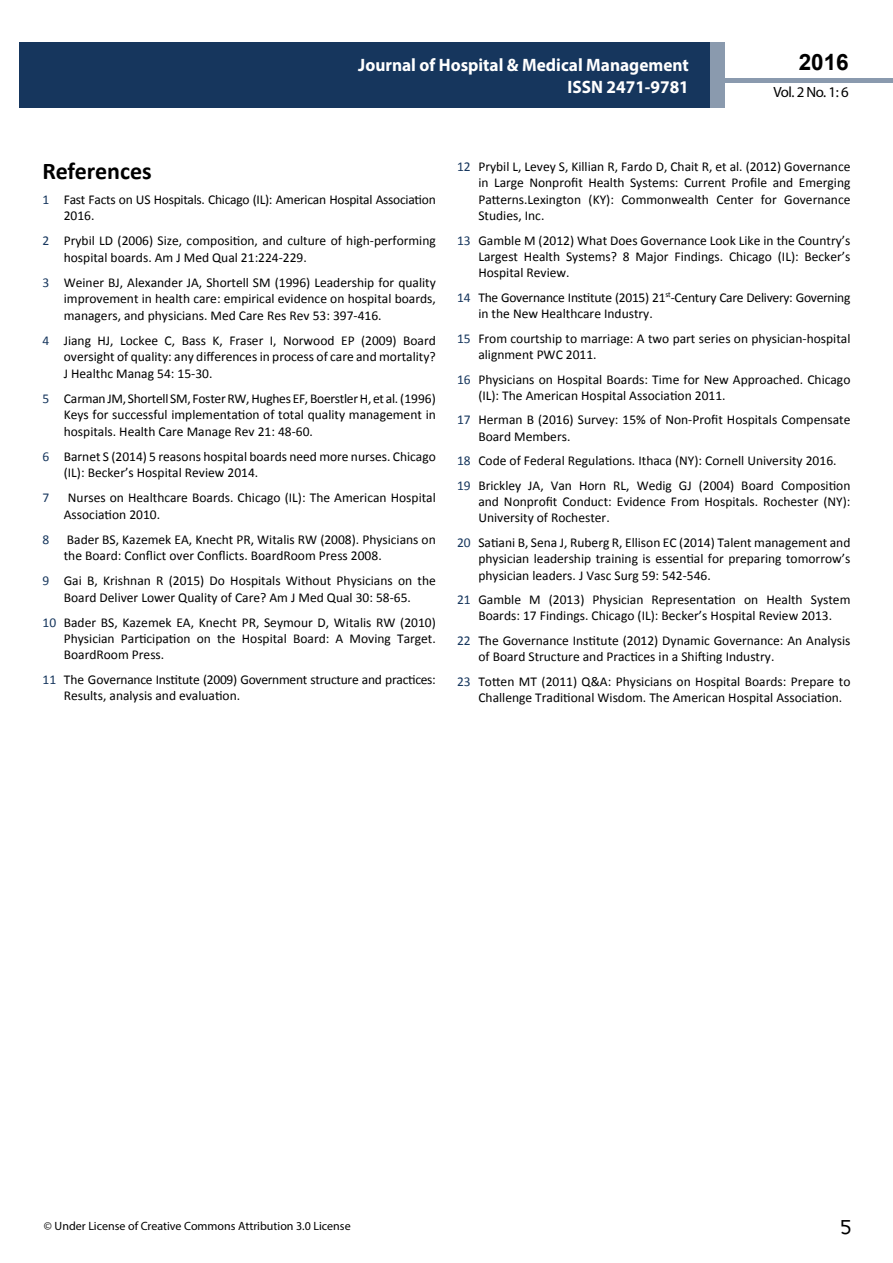
<style>
.page{position:relative;width:893px;height:1263px;background:#fff}
.page>*{position:absolute;margin:0;border:0;box-sizing:border-box;transform-origin:0 0}
.t1{font:25.5px "Tunga";color:#000}
.t2{font:700 24px "Calibri";color:#000}
.t3{font:700 22.5px "Arial";color:#000}
.t4{font:700 18px/21.6px "Myriad Pro";color:#fff;text-align:right;scale:.96 1}
.t5{font:14.85px "Myriad Pro";color:#000}
.t6{font:13.5px/16.2px "Calibri";color:#000}
.t7{font:13.5px/16.2px "Calibri";letter-spacing:-.02em;color:#000}
.t8{font:13.5px "Calibri";color:#16365d}
.t9{font:12px "Myriad Pro";color:#000}
.s1{color:#16365d}
</style>
<div class="page">
<hr style="left:725px;top:78px;width:168px;height:4px;background:#8a9aae">
<div style="left:19px;top:42px;width:690px;height:66px;background:#16365d"></div>
<div style="left:709px;top:42px;width:16px;height:66px;background:#8a9aae"></div>
<h3 class="t4" style="left:517px;top:53px;width:198px">ARCHIVOS DE MEDICINA<br>ISSN 1698-9465</h3>
<h3 class="t3" style="left:799px;top:47px;width:52px">2016</h3>
<h3 class="t4" style="left:358px;top:54px;width:346px">Journal of Hospital &amp; Medical Management<br>ISSN 2471-9781</h3>
<p class="t5" style="left:773px;top:83px;width:77px">Vol. 2 No. 1: 6</p>
<h2 class="t2" style="left:43px;top:156px;width:111px">References</h2>
<p class="t7" style="left:64px;top:191px;width:373px;text-indent:-21px"><span class="s1">1</span> Fast Facts on US Hospitals. Chicago (IL): American Hospital Association<br>2016.</p>
<p class="t6" style="left:64px;top:232px;width:374px;text-indent:-21px"><span class="s1">2</span> Prybil LD (2006) Size, composition, and culture of high-performing hospital boards. Am J Med Qual 21:224-229.</p>
<p class="t6" style="left:64px;top:274px;width:374px;text-align:justify;text-indent:-21px"><span class="s1">3</span> Weiner BJ, Alexander JA, Shortell SM (1996) Leadership for quality improvement in health care: empirical evidence on hospital boards, managers, and physicians. Med Care Res Rev 53: 397-416.</p>
<p class="t6" style="left:64px;top:332px;width:374px;text-align:justify;text-indent:-21px"><span class="s1">4</span> Jiang HJ, Lockee C, Bass K, Fraser I, Norwood EP (2009) Board oversight of quality: any differences in process of care and mortality?<br>J Healthc Manag 54: 15-30.</p>
<p class="t6" style="left:64px;top:390px;width:374px;text-align:justify;text-indent:-21px"><span class="s1">5</span> Carman JM, Shortell SM, Foster RW, Hughes EF, Boerstler H, et al. (1996)<br>Keys for successful implementation of total quality management in hospitals. Health Care Manage Rev 21: 48-60.</p>
<p class="t6" style="left:64px;top:448px;width:374px;text-indent:-21px"><span class="s1">6</span> Barnet S (2014) 5 reasons hospital boards need more nurses. Chicago (IL): Becker’s Hospital Review 2014.</p>
<p class="t8" style="left:43px;top:489px;width:8px">7</p>
<p class="t6" style="left:64px;top:489px;width:374px;text-indent:4px">Nurses on Healthcare Boards. Chicago (IL): The American Hospital<br>Association 2010.</p>
<p class="t8" style="left:43px;top:531px;width:8px">8</p>
<p class="t6" style="left:64px;top:531px;width:374px">Bader BS, Kazemek EA, Knecht PR, Witalis RW (2008). Physicians on the Board: Conflict over Conflicts. BoardRoom Press 2008.</p>
<p class="t6" style="left:43px;top:572px;width:395px;text-align:center"><span class="s1">9</span> Gai B, Krishnan R (2015) Do Hospitals Without Physicians on the<br>Board Deliver Lower Quality of Care? Am J Med Qual 30: 58-65.</p>
<p class="t6" style="left:64px;top:614px;width:374px;text-align:justify;text-indent:-21px"><span class="s1">10</span> Bader BS, Kazemek EA, Knecht PR, Seymour D, Witalis RW (2010)<br>Physician Participation on the Hospital Board: A Moving Target.<br>BoardRoom Press.</p>
<p class="t7" style="left:64px;top:671px;width:374px;text-indent:-21px"><span class="s1">11</span> The Governance Institute (2009) Government structure and practices:<br>Results, analysis and evaluation.</p>
<p class="t6" style="left:478px;top:159px;width:374px;text-align:justify;text-indent:-21px"><span class="s1">12</span> Prybil L, Levey S, Killian R, Fardo D, Chait R, et al. (2012) Governance in Large Nonprofit Health Systems: Current Profile and Emerging Patterns.Lexington (KY): Commonwealth Center for Governance Studies, Inc.</p>
<p class="t6" style="left:478px;top:232px;width:374px;text-align:justify;text-indent:-21px"><span class="s1">13</span> Gamble M (2012) What Does Governance Look Like in the Country’s Largest Health Systems? 8 Major Findings. Chicago (IL): Becker’s Hospital Review.</p>
<p class="t7" style="left:478px;top:289px;width:374px;text-indent:-21px"><span class="s1">14</span> The Governance Institute (2015) 21<sup>st</sup>-Century Care Delivery: Governing in the New Healthcare Industry.</p>
<p class="t6" style="left:478px;top:330px;width:373px;text-indent:-21px"><span class="s1">15</span> From courtship to marriage: A two part series on physician-hospital alignment PWC 2011.</p>
<p class="t6" style="left:478px;top:371px;width:374px;text-indent:-21px"><span class="s1">16</span> Physicians on Hospital Boards: Time for New Approached. Chicago (IL): The American Hospital Association 2011.</p>
<p class="t6" style="left:478px;top:412px;width:374px;text-indent:-21px"><span class="s1">17</span> Herman B (2016) Survey: 15% of Non-Profit Hospitals Compensate<br>Board Members.</p>
<p class="t6" style="left:457px;top:448px;width:395px;line-height:24.8px"><span class="s1">18</span> Code of Federal Regulations. Ithaca (NY): Cornell University 2016.<br><span class="s1">19</span> Brickley JA, Van Horn RL, Wedig GJ (2004) Board Composition</p>
<p class="t6" style="left:478px;top:494px;width:374px">and Nonprofit Conduct: Evidence From Hospitals. Rochester (NY):<br>University of Rochester.</p>
<p class="t6" style="left:478px;top:535px;width:374px;text-align:justify;text-indent:-21px"><span class="s1">20</span> Satiani B, Sena J, Ruberg R, Ellison EC (2014) Talent management and physician leadership training is essential for preparing tomorrow’s physician leaders. J Vasc Surg 59: 542-546.</p>
<p class="t6" style="left:457px;top:592px;width:395px;text-align:center"><span class="s1">21</span> Gamble M (2013) Physician Representation on Health System<br>Boards: 17 Findings. Chicago (IL): Becker’s Hospital Review 2013.</p>
<p class="t6" style="left:478px;top:633px;width:374px;text-indent:-21px"><span class="s1">22</span> The Governance Institute (2012) Dynamic Governance: An Analysis of Board Structure and Practices in a Shifting Industry.</p>
<p class="t6" style="left:478px;top:673px;width:374px;text-indent:-21px"><span class="s1">23</span> Totten MT (2011) Q&amp;A: Physicians on Hospital Boards: Prepare to<br>Challenge Traditional Wisdom. The American Hospital Association.</p>
<p class="t9" style="left:44px;top:1218px;width:308px">© Under License of Creative Commons Attribution 3.0 License</p>
<h1 class="t1" style="left:840px;top:1210px;width:13px">5</h1>
</div>
